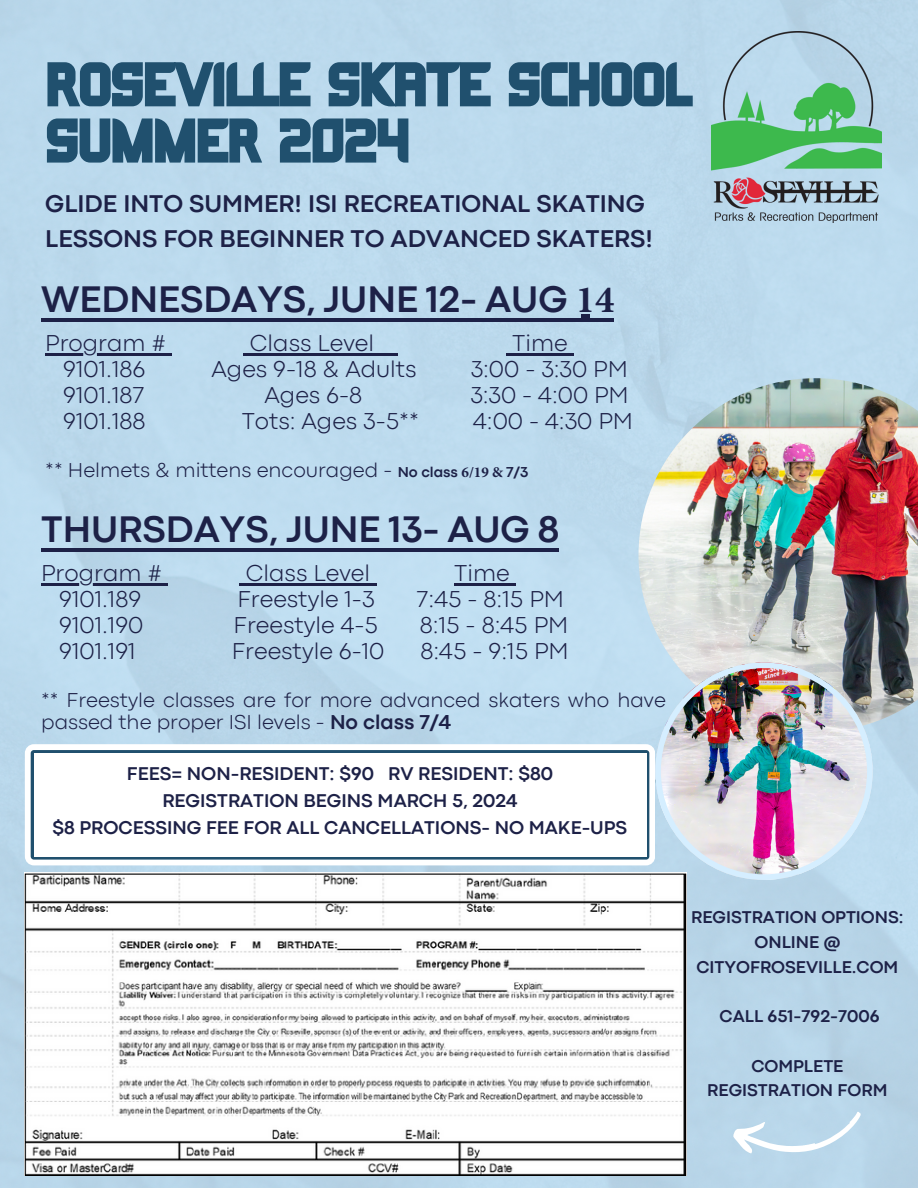
<style>
.page{position:relative;width:918px;height:1188px;background:#bbdaed}
.page>*{position:absolute;margin:0;border:0;box-sizing:border-box;transform-origin:0 0}
.t1{font:700 63px/56.2px "Kagitingan";letter-spacing:-.03em;color:#20506e}
.t2{font:700 38.55px "Codec Pro";color:#1d2147}
.t3{font:700 25.35px/34.8px "Codec Pro";color:#1d2147}
.t4{font:300 24px "Codec Pro";color:#1d2147}
.t5{font:300 21px/22.5px "Codec Pro";color:#1d2147}
.t6{font:700 19.35px/27px "Codec Pro";color:#1d2147;text-align:center}
.t7{font:700 17.85px/24.8px "Codec Pro";color:#1d2147;text-align:center}
.s1{font-family:"Minion Pro"}
.s2{font-weight:700;font-size:15px}
.s3{font-family:"Minion Pro";font-weight:700;font-size:15px}
.s4{font-weight:700}
</style>
<div class="page">
<img style="left:639px;top:378px;width:279px;height:354px">
<img style="left:655px;top:663px;width:217px;height:217px">
<img style="left:712px;top:31px;width:170px;height:191px">
<hr style="left:41px;top:583px;width:121px;height:2px;background:#1d2147">
<svg style="left:162px;top:583px;width:6px;height:2px"></svg>
<svg style="left:240px;top:583px;width:6px;height:2px"></svg>
<hr style="left:246px;top:583px;width:124px;height:2px;background:#1d2147">
<svg style="left:370px;top:583px;width:6px;height:2px"></svg>
<hr style="left:454px;top:583px;width:56px;height:2px;background:#1d2147">
<svg style="left:510px;top:583px;width:6px;height:2px"></svg>
<div style="left:25px;top:744px;width:630px;height:121px;background:#fff;border-radius:9px"></div>
<svg style="left:31px;top:750px;width:618px;height:110px;background:#4d738b"></svg>
<div style="left:34px;top:753px;width:612px;height:103px;background:#fff"></div>
<img style="left:25px;top:872px;width:661px;height:304px">
<svg style="left:731px;top:1111px;width:133px;height:48px;background:#c4dded"></svg>
<svg style="left:582px;top:315px;width:8px;height:3px"></svg>
<hr style="left:45px;top:353px;width:121px;height:3px;background:#1d2147">
<svg style="left:166px;top:353px;width:6px;height:3px"></svg>
<svg style="left:244px;top:353px;width:6px;height:3px"></svg>
<hr style="left:250px;top:353px;width:124px;height:3px;background:#1d2147">
<hr style="left:374px;top:353px;width:24px;height:3px;background:#1d2147">
<svg style="left:506px;top:353px;width:6px;height:3px"></svg>
<hr style="left:512px;top:353px;width:56px;height:3px;background:#1d2147">
<svg style="left:568px;top:353px;width:6px;height:3px"></svg>
<hr style="left:41px;top:318px;width:573px;height:4px;background:#1d2147">
<hr style="left:42px;top:548px;width:517px;height:4px;background:#1d2147">
<p class="t1" style="left:45px;top:61px;width:649px">ROSEVILLE SKATE SCHOOL<br>SUMMER 2024</p>
<p class="t3" style="left:45px;top:188px;width:609px">GLIDE INTO SUMMER! ISI RECREATIONAL SKATING<br>LESSONS FOR BEGINNER TO ADVANCED SKATERS!</p>
<p class="t2" style="left:41px;top:286px;width:575px">WEDNESDAYS, JUNE 12- AUG <span class="s1">14</span></p>
<h4 class="t4" style="left:45px;top:335px;width:122px">Program #</h4>
<h4 class="t4" style="left:250px;top:335px;width:126px">Class Level</h4>
<h4 class="t4" style="left:512px;top:335px;width:57px">Time</h4>
<h4 class="t4" style="left:63px;top:361px;width:84px">9101.186</h4>
<h4 class="t4" style="left:212px;top:361px;width:206px">Ages 9-18 &amp; Adults</h4>
<h4 class="t4" style="left:471px;top:361px;width:159px">3:00 - 3:30 PM</h4>
<h4 class="t4" style="left:63px;top:386px;width:83px">9101.187</h4>
<h4 class="t4" style="left:265px;top:386px;width:99px">Ages 6-8</h4>
<h4 class="t4" style="left:470px;top:386px;width:160px">3:30 - 4:00 PM</h4>
<h4 class="t4" style="left:63px;top:412px;width:84px">9101.188</h4>
<h4 class="t4" style="left:242px;top:412px;width:179px">Tots: Ages 3-5**</h4>
<h4 class="t4" style="left:473px;top:412px;width:161px">4:00 - 4:30 PM</h4>
<h5 class="t5" style="left:45px;top:461px;width:484px">** Helmets &amp; mittens encouraged - <span class="s2">No class</span> <span class="s3">6/19 &amp;</span> <span class="s2">7/3</span></h5>
<h5 class="t2" style="left:41px;top:516px;width:519px">THURSDAYS, JUNE 13- AUG 8</h5>
<h1 class="t4" style="left:41px;top:564px;width:122px">Program #</h1>
<h1 class="t4" style="left:246px;top:564px;width:126px">Class Level</h1>
<h1 class="t4" style="left:454px;top:564px;width:57px">Time</h1>
<h1 class="t4" style="left:59px;top:590px;width:84px">9101.189</h1>
<h1 class="t4" style="left:237px;top:590px;width:139px">Freestyle 1-3</h1>
<h1 class="t4" style="left:417px;top:590px;width:149px">7:45 - 8:15 PM</h1>
<h1 class="t4" style="left:59px;top:616px;width:86px">9101.190</h1>
<h1 class="t4" style="left:234px;top:616px;width:146px">Freestyle 4-5</h1>
<h1 class="t4" style="left:420px;top:616px;width:150px">8:15 - 8:45 PM</h1>
<h1 class="t4" style="left:59px;top:642px;width:78px">9101.191</h1>
<h1 class="t4" style="left:232px;top:642px;width:154px">Freestyle 6-10</h1>
<h1 class="t4" style="left:420px;top:642px;width:150px">8:45 - 9:15 PM</h1>
<h3 class="t5" style="left:41px;top:690px;width:626px">** Freestyle classes are for more advanced skaters who have passed the proper ISI levels - <span class="s4">No class 7/4</span></h3>
<h2 class="t6" style="left:53px;top:762px;width:576px">FEES= NON-RESIDENT: $90 RV RESIDENT: $80<br>REGISTRATION BEGINS MARCH 5, 2024<br>$8 PROCESSING FEE FOR ALL CANCELLATIONS- NO MAKE-UPS</h2>
<p class="t7" style="left:691px;top:906px;width:214px">REGISTRATION OPTIONS:</p>
<p class="t7" style="left:755px;top:931px;width:87px">ONLINE @</p>
<p class="t7" style="left:696px;top:956px;width:203px">CITYOFROSEVILLE.COM</p>
<p class="t7" style="left:720px;top:1005px;width:161px">CALL 651-792-7006</p>
<p class="t7" style="left:707px;top:1055px;width:182px">COMPLETE<br>REGISTRATION FORM</p>
</div>
